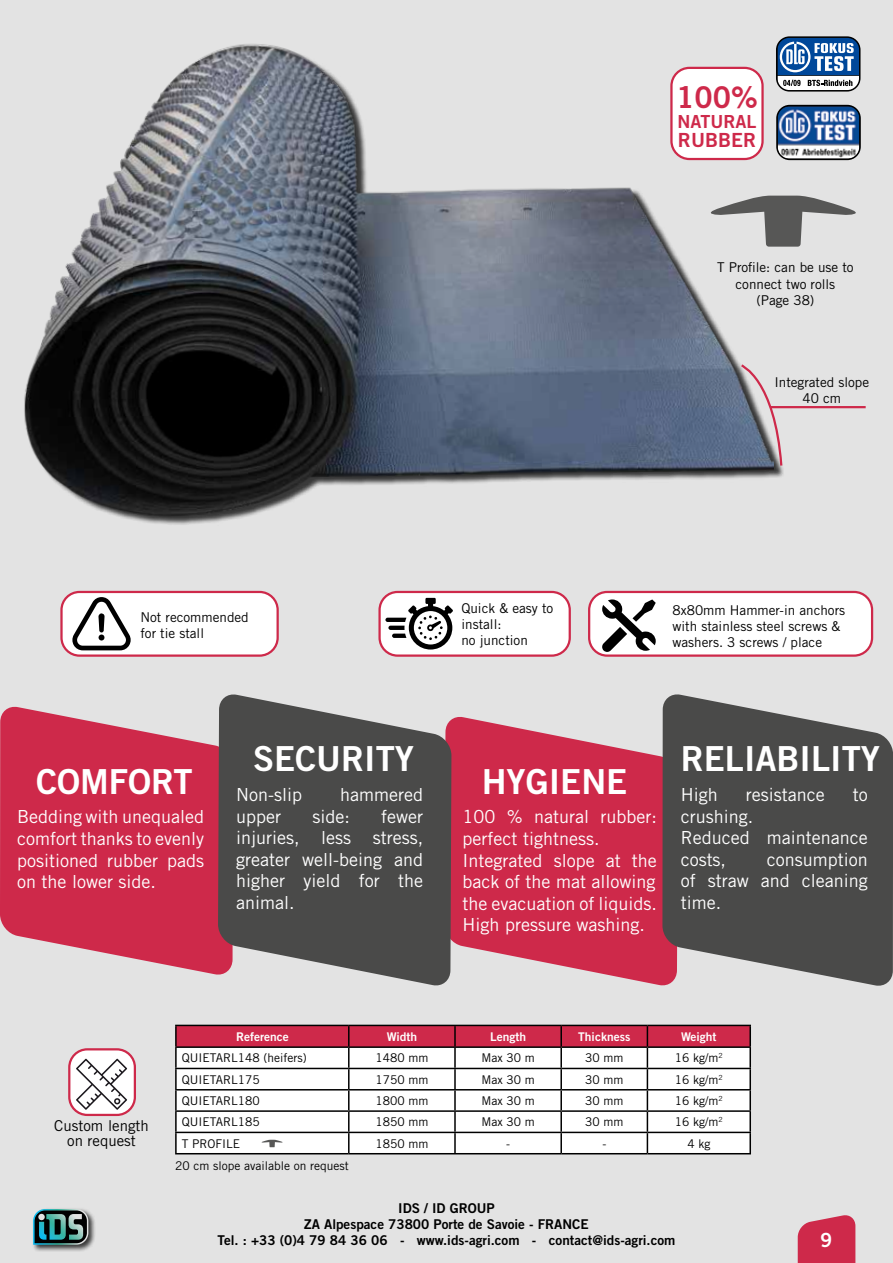
<style>
.page{position:relative;width:893px;height:1263px;background:#e3e3e3}
.page>*{position:absolute;margin:0;border:0;box-sizing:border-box;transform-origin:0 0}
.t1{font:34.5px "Trade Gothic Bold Two";color:#fff}
.t2{font:30px "Trade Gothic Bold Two";color:#ce294a}
.t3{font:19.5px "Trade Gothic Bold Two";color:#ce294a}
.t4{font:19.5px "Trade Gothic Bold Two";color:#fff}
.t5{font:18px/21.6px "Trade Gothic";color:#fff;text-align:justify}
.t6{font:18px "Trade Gothic Bold Two";color:#ce294a}
.t7{font:15px/15px "Trade Gothic";color:#000;text-align:center}
.t8{font:13.5px/16.2px "Trade Gothic";color:#000}
.t9{font:13.5px/16.2px "Trade Gothic Bold Two";color:#000;text-align:center}
.t10{font:12px "Trade Gothic";color:#000}
.t11{font:12px "Trade Gothic Bold Two";color:#fff}
</style>
<div class="page">
<svg style="left:798px;top:1215px;width:57px;height:48px;background:#d03b59"></svg>
<svg style="left:0;top:706px;width:218px;height:269px;background:#d14561"></svg>
<svg style="left:451px;top:717px;width:211px;height:269px;background:#d14460"></svg>
<svg style="left:218px;top:694px;width:233px;height:292px;background:#605e5d"></svg>
<svg style="left:662px;top:694px;width:231px;height:292px;background:#5f5d5c"></svg>
<hr style="left:175px;top:1025px;width:174px;height:1px;background:#000">
<hr style="left:175px;top:1026px;width:2px;height:20px;background:#000">
<hr style="left:647px;top:1025px;width:104px;height:1px;background:#000">
<hr style="left:749px;top:1026px;width:2px;height:20px;background:#000">
<hr style="left:175px;top:1046px;width:174px;height:2px;background:#000">
<hr style="left:175px;top:1048px;width:2px;height:20px;background:#000">
<hr style="left:647px;top:1046px;width:104px;height:2px;background:#000">
<hr style="left:749px;top:1048px;width:2px;height:20px;background:#000">
<hr style="left:175px;top:1068px;width:174px;height:1px;background:#000">
<hr style="left:175px;top:1069px;width:2px;height:20px;background:#000">
<hr style="left:647px;top:1068px;width:104px;height:1px;background:#000">
<hr style="left:749px;top:1069px;width:2px;height:20px;background:#000">
<hr style="left:175px;top:1089px;width:174px;height:1px;background:#000">
<hr style="left:175px;top:1090px;width:2px;height:20px;background:#000">
<hr style="left:647px;top:1089px;width:104px;height:1px;background:#000">
<hr style="left:749px;top:1090px;width:2px;height:20px;background:#000">
<hr style="left:175px;top:1110px;width:174px;height:2px;background:#000">
<hr style="left:175px;top:1112px;width:2px;height:20px;background:#000">
<hr style="left:647px;top:1110px;width:104px;height:2px;background:#000">
<hr style="left:749px;top:1112px;width:2px;height:20px;background:#000">
<hr style="left:175px;top:1132px;width:174px;height:1px;background:#000">
<hr style="left:175px;top:1133px;width:2px;height:20px;background:#000">
<hr style="left:647px;top:1132px;width:104px;height:1px;background:#000">
<hr style="left:749px;top:1133px;width:2px;height:20px;background:#000">
<hr style="left:175px;top:1153px;width:174px;height:1px;background:#000">
<hr style="left:349px;top:1153px;width:106px;height:1px;background:#000">
<hr style="left:455px;top:1153px;width:106px;height:1px;background:#000">
<hr style="left:561px;top:1153px;width:86px;height:1px;background:#000">
<hr style="left:647px;top:1153px;width:104px;height:1px;background:#000">
<svg style="left:176px;top:1025px;width:574px;height:128px;background:#e3c9ce"></svg>
<div style="left:589px;top:592px;width:283px;height:64px;background:#fff;border-radius:18px"></div>
<div style="left:588px;top:591px;width:285px;height:66px;border:2px solid #ce294a;border-radius:18px"></div>
<svg style="left:602px;top:599px;width:54px;height:52px"></svg>
<div style="left:69px;top:1049px;width:66px;height:66px;background:#fff;border-radius:18px"></div>
<div style="left:68px;top:1048px;width:68px;height:68px;border:2px solid #ce294a;border-radius:18px"></div>
<svg style="left:76px;top:1059px;width:51px;height:51px"></svg>
<div style="left:62px;top:592px;width:216px;height:64px;background:#fff;border-radius:18px"></div>
<div style="left:60px;top:591px;width:219px;height:66px;border:2px solid #ce294a;border-radius:18px"></div>
<svg style="left:72px;top:597px;width:59px;height:53px"></svg>
<svg style="left:779px;top:37px;width:81px;height:52px;background:#7495bc"></svg>
<div style="left:776px;top:36px;width:84px;height:56px;border:2px solid #000;border-radius:13px"></div>
<svg style="left:784px;top:106px;width:76px;height:53px;background:#7c95b9"></svg>
<div style="left:776px;top:105px;width:85px;height:55px;border:2px solid #000;border-radius:13px"></div>
<div style="left:380px;top:592px;width:190px;height:64px;background:#fff;border-radius:18px"></div>
<div style="left:378px;top:591px;width:193px;height:66px;border:2px solid #ce294a;border-radius:18px"></div>
<svg style="left:385px;top:598px;width:68px;height:51px"></svg>
<svg style="left:784px;top:196px;width:72px;height:51px"></svg>
<div style="left:32px;top:1208px;width:64px;height:44px;background:#000;opacity:.75"></div>
<svg style="left:33px;top:1209px;width:55px;height:36px;background:#386364"></svg>
<div style="left:38px;top:1214px;width:7px;height:6px;background:#e3e3e3;border-radius:50%"></div>
<img style="left:24px;top:44px;width:751px;height:481px">
<svg style="left:739px;top:363px;width:45px;height:105px"></svg>
<hr style="left:770px;top:406px;width:96px;height:2px;background:#ce294a">
<h2 class="t2" style="left:676px;top:79px;width:83px">100%</h2>
<p class="t6" style="left:677px;top:110px;width:81px">NATURAL</p>
<p class="t3" style="left:678px;top:128px;width:80px">RUBBER</p>
<p class="t8" style="left:717px;top:259px;width:138px;text-align:center">T Profile: can be use to connect two rolls<br>(Page 38)</p>
<p class="t8" style="left:774px;top:373px;width:96px;text-align:center">Integrated slope<br>40 cm</p>
<p class="t8" style="left:140px;top:609px;width:110px">Not recommended for tie stall</p>
<p class="t8" style="left:461px;top:600px;width:93px">Quick &amp; easy to install:<br>no junction</p>
<p class="t8" style="left:672px;top:601px;width:174px">8x80mm Hammer-in anchors with stainless steel screws &amp; washers. 3 screws / place</p>
<h1 class="t1" style="left:36px;top:760px;width:158px">COMFORT</h1>
<p class="t5" style="left:17px;top:806px;width:189px">Bedding with unequaled comfort thanks to evenly positioned rubber pads on the lower side.</p>
<h1 class="t1" style="left:253px;top:738px;width:163px">SECURITY</h1>
<p class="t5" style="left:236px;top:783px;width:68px">Non-slip</p>
<p class="t5" style="left:340px;top:783px;width:84px">hammered</p>
<p class="t5" style="left:236px;top:805px;width:47px">upper</p>
<p class="t5" style="left:312px;top:805px;width:39px">side:</p>
<p class="t5" style="left:236px;top:805px;width:189px;text-indent:145px">fewer injuries, less stress, greater well-being and higher yield for the animal.</p>
<h1 class="t1" style="left:482px;top:760px;width:147px">HYGIENE</h1>
<p class="t5" style="left:463px;top:806px;width:196px;text-align:left">100 % natural rubber: perfect tightness.<br>Integrated slope at the back of the mat allowing the evacuation of liquids.<br>High pressure washing.</p>
<h1 class="t1" style="left:681px;top:738px;width:201px">RELIABILITY</h1>
<p class="t5" style="left:681px;top:783px;width:39px">High</p>
<p class="t5" style="left:746px;top:783px;width:80px">resistance</p>
<p class="t5" style="left:853px;top:783px;width:16px">to</p>
<p class="t5" style="left:681px;top:805px;width:189px;text-align:left">crushing.<br>Reduced maintenance costs,</p>
<p class="t5" style="left:681px;top:848px;width:189px;text-indent:86px">consumption of straw and cleaning time.</p>
<p class="t7" style="left:54px;top:1118px;width:96px">Custom length on request</p>
<p class="t11" style="left:236px;top:1029px;width:54px">Reference</p>
<p class="t11" style="left:387px;top:1029px;width:32px">Width</p>
<p class="t11" style="left:490px;top:1029px;width:38px">Length</p>
<p class="t11" style="left:578px;top:1029px;width:54px">Thickness</p>
<p class="t11" style="left:681px;top:1029px;width:37px">Weight</p>
<p class="t10" style="left:182px;top:1051px;width:126px">QUIETARL148 (heifers)</p>
<p class="t10" style="left:375px;top:1051px;width:54px">1480 mm</p>
<p class="t10" style="left:481px;top:1051px;width:55px">Max 30 m</p>
<p class="t10" style="left:585px;top:1051px;width:40px">30 mm</p>
<p class="t10" style="left:675px;top:1051px;width:49px">16 kg/m<sup>2</sup></p>
<p class="t10" style="left:182px;top:1072px;width:80px">QUIETARL175</p>
<p class="t10" style="left:375px;top:1072px;width:54px">1750 mm</p>
<p class="t10" style="left:481px;top:1072px;width:55px">Max 30 m</p>
<p class="t10" style="left:585px;top:1072px;width:40px">30 mm</p>
<p class="t10" style="left:675px;top:1072px;width:49px">16 kg/m<sup>2</sup></p>
<p class="t10" style="left:182px;top:1093px;width:80px">QUIETARL180</p>
<p class="t10" style="left:375px;top:1093px;width:54px">1800 mm</p>
<p class="t10" style="left:481px;top:1093px;width:55px">Max 30 m</p>
<p class="t10" style="left:585px;top:1093px;width:40px">30 mm</p>
<p class="t10" style="left:675px;top:1093px;width:49px">16 kg/m<sup>2</sup></p>
<p class="t10" style="left:182px;top:1115px;width:80px">QUIETARL185</p>
<p class="t10" style="left:375px;top:1115px;width:54px">1850 mm</p>
<p class="t10" style="left:481px;top:1115px;width:55px">Max 30 m</p>
<p class="t10" style="left:585px;top:1115px;width:40px">30 mm</p>
<p class="t10" style="left:675px;top:1115px;width:49px">16 kg/m<sup>2</sup></p>
<p class="t10" style="left:182px;top:1136px;width:60px">T PROFILE</p>
<p class="t10" style="left:375px;top:1136px;width:54px">1850 mm</p>
<p class="t10" style="left:506px;top:1136px;width:5px">-</p>
<p class="t10" style="left:602px;top:1136px;width:5px">-</p>
<p class="t10" style="left:687px;top:1136px;width:24px">4 kg</p>
<p class="t10" style="left:175px;top:1159px;width:175px">20 cm slope available on request</p>
<p class="t9" style="left:217px;top:1200px;width:459px">IDS / ID GROUP<br>ZA Alpespace 73800 Porte de Savoie - FRANCE<br>Tel. : +33 (0)4 79 84 36 06 - www.ids-agri.com - contact@ids-agri.com</p>
<p class="t4" style="left:821px;top:1227px;width:13px">9</p>
</div>
